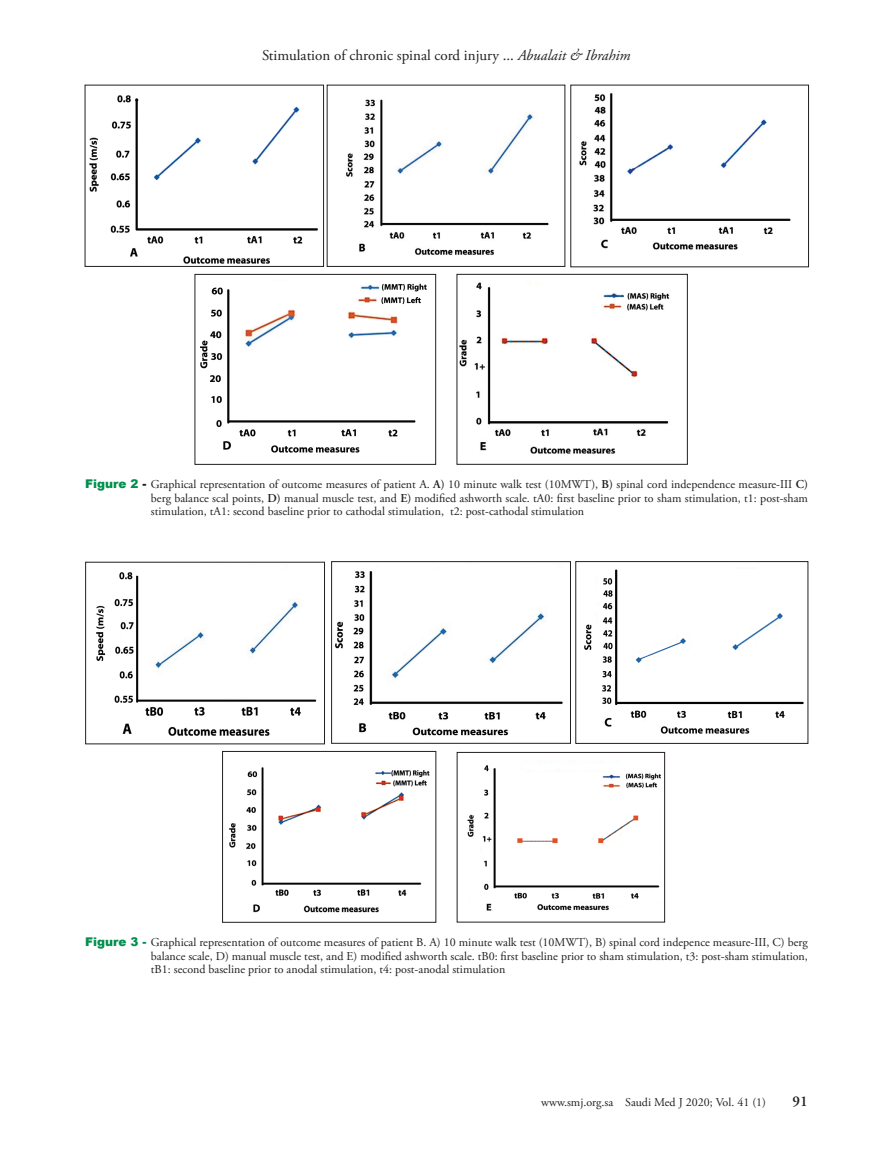
<style>
.page{position:relative;width:893px;height:1149px;background:#fff}
.page>*{position:absolute;margin:0;border:0;box-sizing:border-box;transform-origin:0 0}
.t1{font:15px "Adobe Garamond Pro";color:#231f20}
.t2{font:600 15px "Adobe Garamond Pro";color:#231f20}
.t3{font:12px/13.5px "Adobe Garamond Pro";color:#231f20;text-align:justify}
.s1{font-style:italic}
.s2{font-family:"Arial";font-weight:900;color:#008f4d}
.s3{font-family:"Arial";font-weight:900}
.s4{font-weight:600}
</style>
<div class="page">
<img style="left:89px;top:95px;width:229px;height:169px">
<img style="left:346px;top:99px;width:203px;height:156px">
<img style="left:579px;top:93px;width:212px;height:157px">
<img style="left:200px;top:283px;width:227px;height:170px">
<div style="left:195px;top:274px;width:241px;height:190px;border:1px solid #231f20"></div>
<img style="left:459px;top:282px;width:211px;height:172px">
<div style="left:457px;top:274px;width:231px;height:190px;border:1px solid #231f20"></div>
<img style="left:96px;top:572px;width:221px;height:164px">
<div style="left:85px;top:562px;width:240px;height:181px;border:1px solid #231f20"></div>
<img style="left:335px;top:571px;width:228px;height:165px">
<div style="left:331px;top:561px;width:240px;height:182px;border:1px solid #231f20"></div>
<img style="left:584px;top:569px;width:220px;height:165px">
<img style="left:467px;top:765px;width:194px;height:146px">
<div style="left:457px;top:752px;width:208px;height:170px;border:1px solid #231f20"></div>
<img style="left:229px;top:767px;width:201px;height:146px">
<div style="left:222px;top:751px;width:214px;height:171px;border:1px solid #231f20"></div>
<p class="t1" style="left:262px;top:46px;width:370px">Stimulation of chronic spinal cord injury ... <span class="s1">Abualait &amp; Ibrahim</span></p>
<p class="t3" style="left:151px;top:478px;width:658px;text-indent:-66px"><span class="s2">Figure 2</span> <span class="s3">-</span> Graphical representation of outcome measures of patient A. <span class="s4">A)</span> 10 minute walk test (10MWT), <span class="s4">B)</span> spinal cord independence measure-III <span class="s4">C) </span>berg balance scal points, <span class="s4">D)</span> manual muscle test, and <span class="s4">E)</span> modified ashworth scale. tA0: first baseline prior to sham stimulation, t1: post-sham stimulation, tA1: second baseline prior to cathodal stimulation, t2: post-cathodal stimulation</p>
<p class="t3" style="left:151px;top:935px;width:658px;text-indent:-66px"><span class="s2">Figure 3 -</span> Graphical representation of outcome measures of patient B. A) 10 minute walk test (10MWT), B) spinal cord indepence measure-III, C) berg balance scale, D) manual muscle test, and E) modified ashworth scale. tB0: first baseline prior to sham stimulation, t3: post-sham stimulation, tB1: second baseline prior to anodal stimulation, t4: post-anodal stimulation</p>
<p class="t3" style="left:541px;top:1095px;width:226px">www.smj.org.sa Saudi Med J 2020; Vol. 41 (1)</p>
<p class="t2" style="left:793px;top:1092px;width:17px">91</p>
</div>
